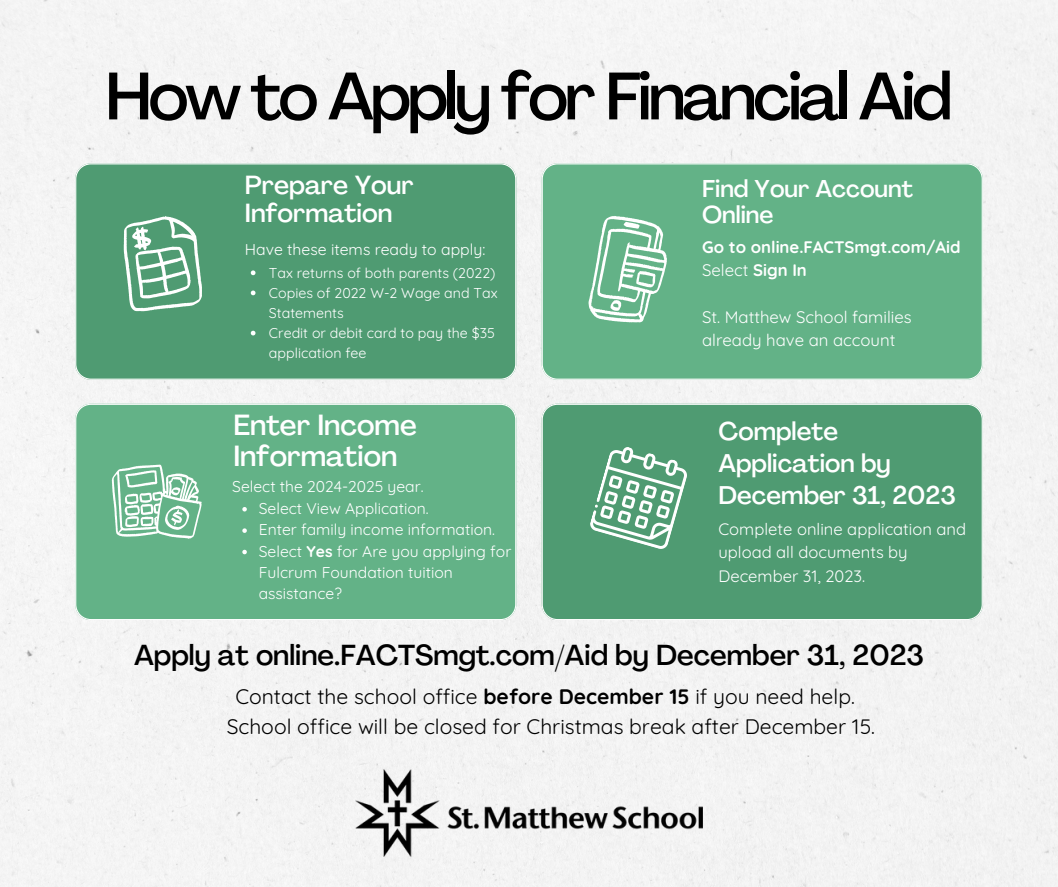
<style>
.page{position:relative;width:1058px;height:887px;background:#fff}
.page>*{position:absolute;margin:0;border:0;box-sizing:border-box;transform-origin:0 0}
.t1{font:500 66px "Agrandir";letter-spacing:-.055em;color:#000}
.t2{font:500 28.65px/30.9px "Agrandir";color:#fff}
.t3{font:500 28.5px "Agrandir";color:#000}
.t4{font:500 25.8px/27.9px "Agrandir";color:#fff}
.t5{font:500 25.2px/32px "Agrandir";color:#fff}
.t6{font:500 24px/25.8px "Agrandir";color:#fff}
.t7{font:21px "Quicksand";color:#000}
.t8{font:16.65px/23.4px "Quicksand";color:#fff}
.t9{font:700 16.65px "Quicksand";color:#fff}
.t10{font:16.5px/23.5px "Quicksand";color:#fff}
.t11{font:15.75px "Quicksand";color:#fff}
.t12{font:15.6px/21.3px "Quicksand";color:#fff}
.t13{font:14.1px/20.1px "Quicksand";color:#fff}
.s1{font-weight:700}
</style>
<div class="page">
<div style="left:0;top:0;width:1058px;height:886px;background:#f4f4f4"></div>
<div style="left:75px;top:163px;width:441px;height:216px;background:#4f9b72"></div>
<div style="left:541px;top:163px;width:441px;height:216px;background:#63b287"></div>
<div style="left:75px;top:403px;width:441px;height:216px;background:#63b287"></div>
<div style="left:541px;top:403px;width:441px;height:216px;background:#4f9b72"></div>
<svg style="left:588px;top:216px;width:79px;height:106px"></svg>
<svg style="left:124px;top:216px;width:78px;height:95px"></svg>
<svg style="left:112px;top:464px;width:90px;height:74px"></svg>
<svg style="left:588px;top:442px;width:102px;height:108px"></svg>
<img style="left:356px;top:769px;width:346px;height:87px">
<svg style="left:251px;top:270px;width:4px;height:5px"></svg>
<svg style="left:251px;top:290px;width:4px;height:5px"></svg>
<svg style="left:251px;top:331px;width:4px;height:4px"></svg>
<svg style="left:242px;top:507px;width:5px;height:4px"></svg>
<svg style="left:242px;top:528px;width:5px;height:5px"></svg>
<svg style="left:242px;top:549px;width:5px;height:5px"></svg>
<p class="t1" style="left:105px;top:70px;width:848px">How to Apply for Financial Aid</p>
<p class="t4" style="left:245px;top:174px;width:170px">Prepare Your<br>Information</p>
<p class="t11" style="left:245px;top:239px;width:242px">Have these items ready to apply:</p>
<p class="t13" style="left:269px;top:262px;width:228px">Tax returns of both parents (2022)</p>
<p class="t13" style="left:269px;top:282px;width:230px">Copies of 2022 W-2 Wage and Tax<br>Statements</p>
<p class="t13" style="left:269px;top:322px;width:227px">Credit or debit card to pay the $35 application fee</p>
<p class="t2" style="left:233px;top:412px;width:185px">Enter Income<br>Information</p>
<p class="t12" style="left:232px;top:476px;width:193px">Select the 2024-2025 year.</p>
<p class="t12" style="left:259px;top:497px;width:171px">Select View Application.</p>
<p class="t12" style="left:259px;top:518px;width:238px">Enter family income information.</p>
<p class="t12" style="left:259px;top:540px;width:254px">Select <span class="s1">Yes</span> for Are you applying for<br>Fulcrum Foundation tuition assistance?</p>
<p class="t6" style="left:702px;top:178px;width:212px">Find Your Account<br>Online</p>
<p class="t9" style="left:702px;top:236px;width:260px">Go to online.FACTSmgt.com/Aid</p>
<p class="t8" style="left:702px;top:258px;width:106px">Select <span class="s1">Sign In</span></p>
<p class="t8" style="left:702px;top:305px;width:211px">St. Matthew School families already have an account</p>
<p class="t5" style="left:718px;top:418px;width:121px">Complete</p>
<p class="t5" style="left:718px;top:450px;width:239px">Application by<br>December 31, 2023</p>
<p class="t10" style="left:718px;top:517px;width:249px">Complete online application and upload all documents by<br>December 31, 2023.</p>
<p class="t3" style="left:134px;top:643px;width:791px">Apply at online.FACTSmgt.com/Aid by December 31, 2023</p>
<p class="t7" style="left:235px;top:683px;width:621px">Contact the school office <span class="s1">before December 15</span> if you need help.</p>
<p class="t7" style="left:227px;top:712px;width:649px">School office will be closed for Christmas break after December 15.</p>
</div>
